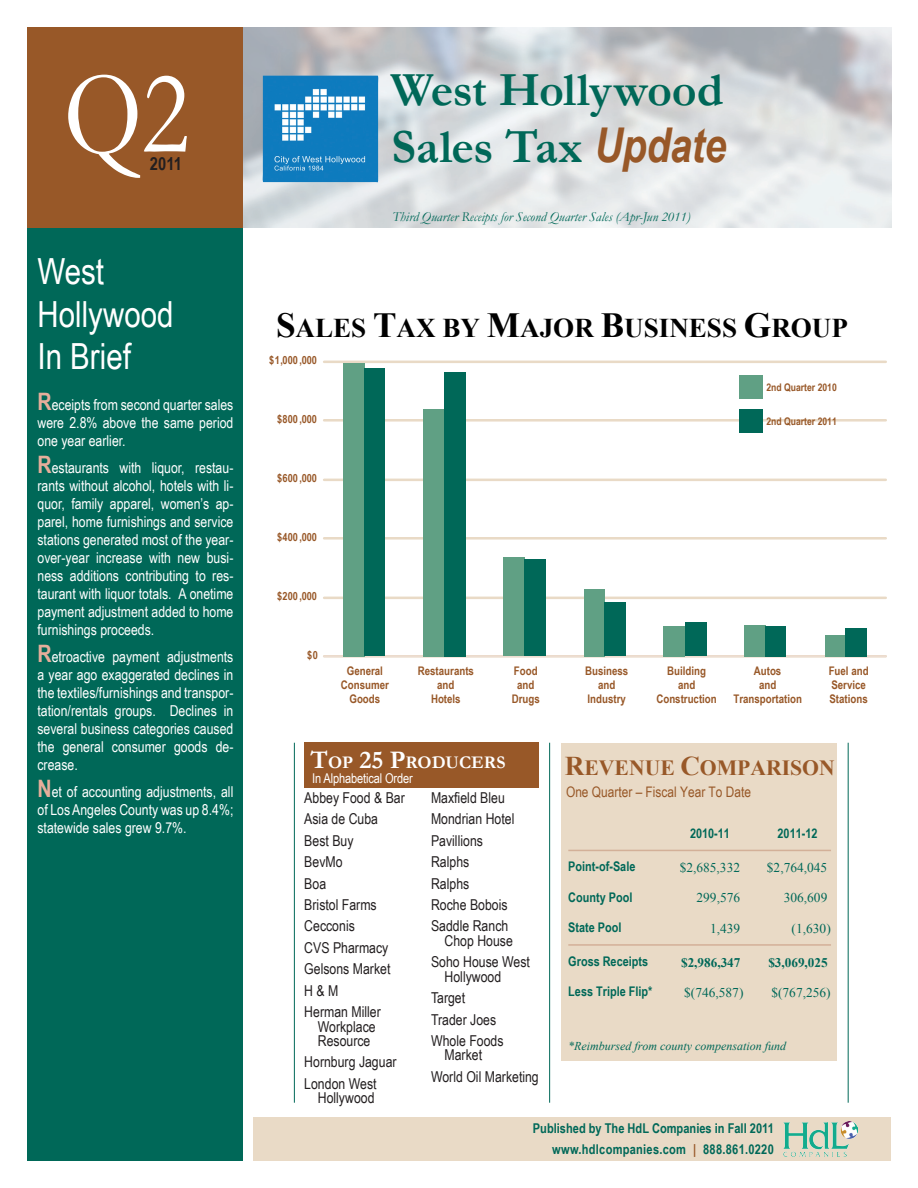
<style>
.page{position:relative;width:918px;height:1188px;background:#fff}
.page>*{position:absolute;margin:0;border:0;box-sizing:border-box;transform-origin:0 0}
.t1{font:120px "Garamond";color:#fff;scale:.86 1}
.t2{font:700 48px "Garamond";letter-spacing:-.01em;color:#006858}
.t3{font:36px/43.2px "Arial Narrow";color:#fff}
.t4{font:700 27px "Times New Roman";color:#000}
.t5{font:700 21.6px "Times New Roman";color:#985828}
.t6{font:700 18px "Arial Narrow";color:#231f20}
.t7{font:700 17.85px "Garamond";color:#fff}
.t8{font:15px/18px "Arial Narrow";color:#fff;text-align:justify}
.t9{font:15px/14.4px "Arial Narrow";color:#231f20;text-align:center}
.t10{font:14.55px "Arial Narrow";color:#985828}
.t11{font:italic 13.5px "Garamond";color:#006858}
.t12{font:700 13.5px "Arial Narrow";color:#006858}
.t13{font:700 13.5px "Arial Narrow";letter-spacing:.02em;color:#006858}
.Notes_Body_no_space{font:13.5px "Arial Narrow";letter-spacing:-.01em;color:#fff}
.t14{font:700 13.35px "Arial Narrow";color:#006858}
.t15{font:13.35px "Times New Roman";color:#006858}
.t16{font:700 13.2px "Times New Roman";color:#006858}
.t17{font:italic 12px "Times New Roman";color:#006858}
.t18{font:700 11.85px/14.4px "Arial Narrow";color:#985828;text-align:center}
.t19{font:700 11.25px "Arial Narrow";color:#985828}
.t20{font:700 10.5px "Arial Narrow";color:#985828}
.s1{font-weight:700;font-size:24px;color:#e6ae9b}
.s2{font-family:"Arial Narrow";font-style:italic;color:#985828}
.s3{font-size:35.25px}
.s4{font-size:25.5px}
.s5{font-size:27px}
.s6{color:#985828}
</style>
<div class="page">
<div style="left:27px;top:225px;width:216px;height:936px;background:#006858"></div>
<div style="left:254px;top:1118px;width:637px;height:43px;background:#e9dac6"></div>
<div style="left:27px;top:27px;width:216px;height:201px;background:#985828"></div>
<hr style="left:848px;top:743px;width:1px;height:360px;background:#006858">
<hr style="left:549px;top:743px;width:1px;height:360px;background:#006858">
<hr style="left:294px;top:743px;width:1px;height:360px;background:#006858">
<div style="left:304px;top:743px;width:235px;height:45px;background:#985828"></div>
<img style="left:263px;top:76px;width:115px;height:107px">
<hr style="left:324px;top:655px;width:562px;height:3px;background:#e9dac6">
<hr style="left:324px;top:597px;width:562px;height:2px;background:#e9dac6">
<hr style="left:324px;top:537px;width:562px;height:3px;background:#e9dac6">
<hr style="left:324px;top:479px;width:562px;height:2px;background:#e9dac6">
<hr style="left:324px;top:419px;width:562px;height:3px;background:#e9dac6">
<hr style="left:324px;top:361px;width:562px;height:2px;background:#e9dac6">
<hr style="left:324px;top:655px;width:562px;height:2px;background:#edddd1">
<div style="left:343px;top:363px;width:21px;height:293px;background:#60a084"></div>
<div style="left:424px;top:409px;width:20px;height:247px;background:#60a084"></div>
<div style="left:503px;top:557px;width:22px;height:99px;background:#60a084"></div>
<div style="left:584px;top:589px;width:20px;height:67px;background:#60a084"></div>
<div style="left:664px;top:626px;width:21px;height:30px;background:#60a084"></div>
<div style="left:745px;top:625px;width:21px;height:31px;background:#60a084"></div>
<div style="left:825px;top:635px;width:20px;height:21px;background:#60a084"></div>
<div style="left:364px;top:369px;width:21px;height:287px;background:#006858"></div>
<div style="left:444px;top:372px;width:21px;height:284px;background:#006858"></div>
<div style="left:525px;top:560px;width:21px;height:96px;background:#006858"></div>
<div style="left:604px;top:602px;width:22px;height:54px;background:#006858"></div>
<div style="left:685px;top:623px;width:21px;height:33px;background:#006858"></div>
<div style="left:766px;top:626px;width:20px;height:30px;background:#006858"></div>
<div style="left:845px;top:628px;width:22px;height:28px;background:#006858"></div>
<div style="left:740px;top:375px;width:23px;height:24px;background:#60a084"></div>
<div style="left:740px;top:409px;width:23px;height:24px;background:#006858"></div>
<div style="left:562px;top:743px;width:275px;height:318px;background:#e9dac6"></div>
<hr style="left:568px;top:850px;width:263px;height:1px;background:#d3b098">
<hr style="left:568px;top:944px;width:263px;height:2px;background:#d3b098">
<img style="left:784px;top:1122px;width:73px;height:34px">
<p class="t1" style="left:63px;top:33px;width:148px">Q2</p>
<p class="t6" style="left:150px;top:150px;width:34px">2011</p>
<p class="t3" style="left:37px;top:248px;width:138px">West<br>Hollywood</p>
<p class="t3" style="left:37px;top:333px;width:95px">In Brief</p>
<p class="t8" style="left:37px;top:395px;width:197px"><span class="s1">R</span>eceipts from second quarter sales were 2.8% above the same period one year earlier.</p>
<p class="t8" style="left:37px;top:458px;width:197px"><span class="s1">R</span>estaurants with liquor, restau&shy;rants without alcohol, hotels with li&shy;quor, family apparel, women’s ap&shy;parel, home furnishings and service stations generated most of the year&shy;over-year increase with new busi&shy;ness additions contributing to res&shy;taurant with liquor totals. A onetime payment adjustment added to home furnishings proceeds.</p>
<p class="t8" style="left:37px;top:647px;width:197px"><span class="s1">R</span>etroactive payment adjustments a year ago exaggerated declines in the textiles/furnishings and transpor&shy;tation/rentals groups. Declines in several business categories caused the general consumer goods de&shy;crease.</p>
<p class="t8" style="left:37px;top:782px;width:197px"><span class="s1">N</span>et of accounting adjustments, all of Los Angeles County was up 8.4%; statewide sales grew 9.7%.</p>
<p class="t2" style="left:391px;top:57px;width:334px">West Hollywood</p>
<p class="t2" style="left:391px;top:115px;width:336px">Sales Tax <span class="s2">Update</span></p>
<p class="t11" style="left:392px;top:207px;width:300px">Third Quarter Receipts for Second Quarter Sales (Apr-Jun 2011)</p>
<p class="t4" style="left:276px;top:309px;width:574px"><span class="s3">S</span>ALES <span class="s3">T</span>AX BY <span class="s3">M</span>AJOR <span class="s3">B</span>USINESS <span class="s3">G</span>ROUP</p>
<p class="t19" style="left:269px;top:352px;width:49px">$1,000 ,000</p>
<p class="t19" style="left:277px;top:410px;width:42px">$800 ,000</p>
<p class="t19" style="left:277px;top:470px;width:42px">$600 ,000</p>
<p class="t19" style="left:277px;top:528px;width:42px">$400 ,000</p>
<p class="t19" style="left:277px;top:588px;width:42px">$200 ,000</p>
<p class="t19" style="left:307px;top:646px;width:12px">$0</p>
<p class="t18" style="left:341px;top:663px;width:50px">General<br>Consumer<br>Goods</p>
<p class="t18" style="left:418px;top:663px;width:58px">Restaurants and<br>Hotels</p>
<p class="t18" style="left:512px;top:663px;width:30px">Food and<br>Drugs</p>
<p class="t7" style="left:310px;top:750px;width:196px"><span class="s4">T</span>op <span class="s4">25 P</span>roducers</p>
<p class="t9" style="left:304px;top:790px;width:102px">Abbey Food &amp; Bar</p>
<p class="t9" style="left:304px;top:811px;width:75px">Asia de Cuba</p>
<p class="t9" style="left:304px;top:833px;width:51px">Best Buy</p>
<p class="t9" style="left:304px;top:854px;width:40px">BevMo</p>
<p class="t9" style="left:304px;top:876px;width:23px">Boa</p>
<p class="t9" style="left:304px;top:897px;width:74px">Bristol Farms</p>
<p class="t9" style="left:304px;top:918px;width:52px">Cecconis</p>
<p class="t9" style="left:304px;top:940px;width:86px">CVS Pharmacy</p>
<p class="t9" style="left:304px;top:961px;width:88px">Gelsons Market</p>
<p class="t9" style="left:304px;top:983px;width:36px">H &amp; M</p>
<p class="t9" style="left:304px;top:1004px;width:78px">Herman Miller<br>Workplace<br>Resource</p>
<p class="t9" style="left:304px;top:1054px;width:94px">Hornburg Jaguar</p>
<p class="t9" style="left:304px;top:1076px;width:74px;text-align:right">London West<br>Hollywood</p>
<p class="Notes_Body_no_space" style="left:312px;top:768px;width:102px">In Alphabetical Order</p>
<p class="t9" style="left:431px;top:790px;width:75px">Maxfield Bleu</p>
<p class="t9" style="left:431px;top:811px;width:85px">Mondrian Hotel</p>
<p class="t9" style="left:431px;top:833px;width:53px">Pavillions</p>
<p class="t9" style="left:431px;top:854px;width:40px">Ralphs</p>
<p class="t9" style="left:431px;top:876px;width:40px">Ralphs</p>
<p class="t9" style="left:431px;top:897px;width:78px">Roche Bobois</p>
<p class="t9" style="left:445px;top:918px;width:70px;text-align:left;text-indent:-14px">Saddle Ranch<br>Chop House</p>
<p class="t9" style="left:445px;top:954px;width:87px;text-align:left;text-indent:-14px">Soho House West<br>Hollywood</p>
<p class="t9" style="left:431px;top:990px;width:36px">Target</p>
<p class="t9" style="left:431px;top:1011px;width:67px">Trader Joes</p>
<p class="t9" style="left:431px;top:1033px;width:74px">Whole Foods<br>Market</p>
<p class="t9" style="left:431px;top:1069px;width:109px">World Oil Marketing</p>
<p class="t20" style="left:766px;top:379px;width:72px">2nd Quarter 2010</p>
<p class="t20" style="left:766px;top:413px;width:72px">2nd Quarter 2011</p>
<p class="t18" style="left:585px;top:663px;width:45px">Business and<br>Industry</p>
<p class="t18" style="left:656px;top:663px;width:62px">Building<br>and<br>Construction</p>
<p class="t18" style="left:733px;top:663px;width:70px">Autos<br>and<br>Transportation</p>
<p class="t18" style="left:829px;top:663px;width:41px;text-align:left">Fuel and<br>Service<br>Stations</p>
<p class="t5" style="left:565px;top:753px;width:271px"><span class="s5">R</span>EVENUE <span class="s5">C</span>OMPARISON</p>
<p class="t10" style="left:566px;top:781px;width:187px">One Quarter – Fiscal Year To Date</p>
<p class="t14" style="left:568px;top:856px;width:69px">Point-of-Sale</p>
<p class="t14" style="left:568px;top:887px;width:66px">County Pool</p>
<p class="t14" style="left:568px;top:917px;width:55px">State Pool</p>
<p class="t14" style="left:568px;top:951px;width:81px">Gross Receipts</p>
<p class="t14" style="left:568px;top:981px;width:86px">Less Triple Flip*</p>
<p class="t14" style="left:690px;top:823px;width:41px">2010-11</p>
<p class="t14" style="left:778px;top:823px;width:41px">2011-12</p>
<p class="t15" style="left:680px;top:859px;width:62px">$2,685,332</p>
<p class="t15" style="left:767px;top:859px;width:62px">$2,764,045</p>
<p class="t15" style="left:697px;top:889px;width:45px">299,576</p>
<p class="t15" style="left:784px;top:889px;width:45px">306,609</p>
<p class="t15" style="left:710px;top:919px;width:32px">1,439</p>
<p class="t15" style="left:792px;top:919px;width:41px">(1,630)</p>
<p class="t16" style="left:681px;top:953px;width:61px">$2,986,347</p>
<p class="t16" style="left:768px;top:953px;width:61px">$3,069,025</p>
<p class="t15" style="left:684px;top:984px;width:61px">$(746,587)</p>
<p class="t15" style="left:771px;top:984px;width:61px">$(767,256)</p>
<p class="t17" style="left:568px;top:1038px;width:219px">*Reimbursed from county compensation fund</p>
<p class="t12" style="left:533px;top:1118px;width:242px">Published by The HdL Companies in Fall 2011</p>
<p class="t13" style="left:552px;top:1139px;width:223px">www.hdlcompanies.com <span class="s6">|</span> 888.861.0220</p>
</div>
